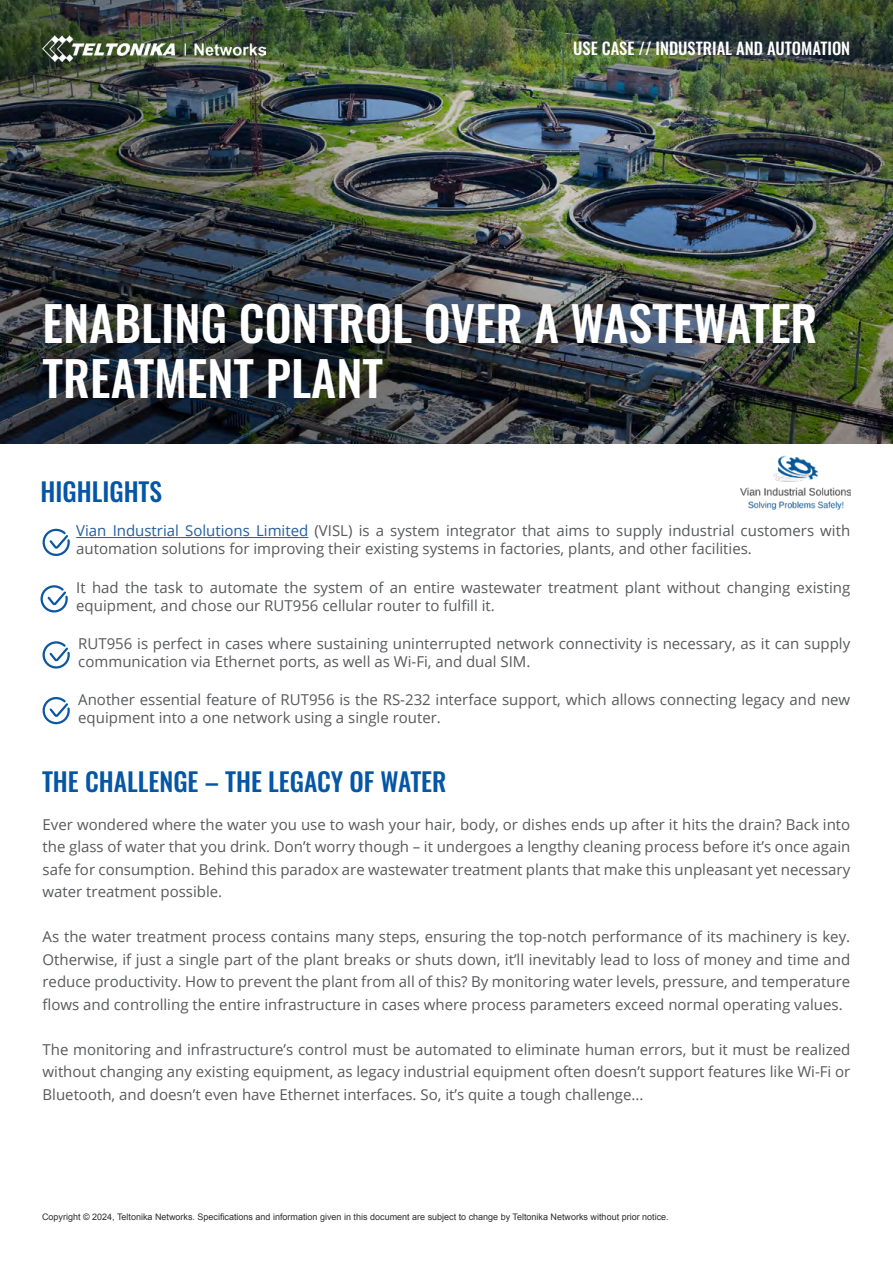
<style>
.page{position:relative;width:893px;height:1263px;background:#fff}
.page>*{position:absolute;margin:0;border:0;box-sizing:border-box;transform-origin:0 0}
.t1{font:500 48px/55.5px "Oswald";color:#fff}
.t2{font:500 25.5px "Oswald";color:#0556a5}
.t3{font:500 16.5px "Oswald";color:#fff}
.t4{font:15px/22.5px "Open Sans";color:#58595b}
.t5{font:9px "Arial";color:#2e2e2f}
.s1{color:#215e9e}
</style>
<div class="page">
<img style="left:0;top:0;width:893px;height:443px">
<img style="left:42px;top:35px;width:223px;height:26px">
<hr style="left:76px;top:537px;width:232px;height:1px;background:#215e9e">
<svg style="left:42px;top:528px;width:28px;height:28px"></svg>
<svg style="left:40px;top:585px;width:28px;height:28px"></svg>
<svg style="left:42px;top:641px;width:28px;height:28px"></svg>
<svg style="left:42px;top:697px;width:28px;height:28px"></svg>
<img style="left:741px;top:455px;width:109px;height:55px">
<p class="t3" style="left:573px;top:40px;width:278px">USE CASE // INDUSTRIAL AND AUTOMATION</p>
<h1 class="t1" style="left:43px;top:298px;width:776px">ENABLING CONTROL OVER A WASTEWATER<br>TREATMENT PLANT</h1>
<h2 class="t2" style="left:41px;top:478px;width:123px">HIGHLIGHTS</h2>
<p class="t4" style="left:76px;top:522px;width:775px;line-height:18px"><span class="s1">Vian Industrial Solutions Limited</span> (VISL) is a system integrator that aims to supply industrial customers with automation solutions for improving their existing systems in factories, plants, and other facilities.</p>
<p class="t4" style="left:76px;top:578px;width:775px;line-height:18px">It had the task to automate the system of an entire wastewater treatment plant without changing existing equipment, and chose our RUT956 cellular router to fulfill it.</p>
<p class="t4" style="left:78px;top:634px;width:774px;line-height:18px">RUT956 is perfect in cases where sustaining uninterrupted network connectivity is necessary, as it can supply communication via Ethernet ports, as well as Wi-Fi, and dual SIM.</p>
<p class="t4" style="left:78px;top:690px;width:774px;line-height:18px">Another essential feature of RUT956 is the RS-232 interface support, which allows connecting legacy and new equipment into a one network using a single router.</p>
<h2 class="t2" style="left:42px;top:768px;width:406px">THE CHALLENGE – THE LEGACY OF WATER</h2>
<p class="t4" style="left:43px;top:812px;width:809px;text-align:justify">Ever wondered where the water you use to wash your hair, body, or dishes ends up after it hits the drain? Back into the glass of water that you drink. Don’t worry though – it undergoes a lengthy cleaning process before it’s once again safe for consumption. Behind this paradox are wastewater treatment plants that make this unpleasant yet necessary water treatment possible.</p>
<p class="t4" style="left:43px;top:925px;width:809px;text-align:justify">As the water treatment process contains many steps, ensuring the top-notch performance of its machinery is key.<br>Otherwise, if just a single part of the plant breaks or shuts down, it’ll inevitably lead to loss of money and time and reduce productivity. How to prevent the plant from all of this? By monitoring water levels, pressure, and temperature flows and controlling the entire infrastructure in cases where process parameters exceed normal operating values.</p>
<p class="t4" style="left:43px;top:1037px;width:809px;text-align:justify">The monitoring and infrastructure’s control must be automated to eliminate human errors, but it must be realized without changing any existing equipment, as legacy industrial equipment often doesn’t support features like Wi-Fi or Bluetooth, and doesn’t even have Ethernet interfaces. So, it’s quite a tough challenge...</p>
<p class="t5" style="left:42px;top:1211px;width:628px">Copyright © 2024, Teltonika Networks. Specifications and information given in this document are subject to change by Teltonika Networks without prior notice.</p>
</div>
